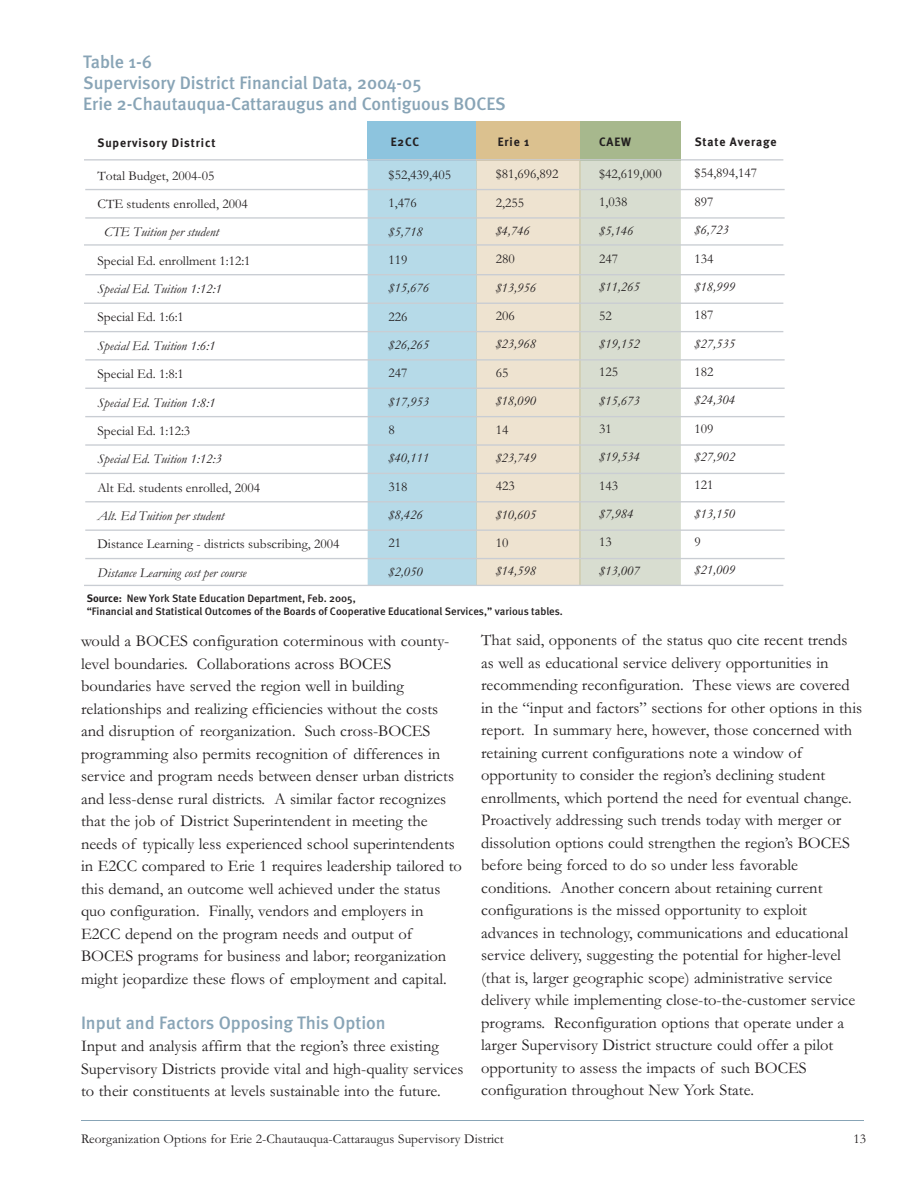
<style>
.page{position:relative;width:918px;height:1188px;background:#fff}
.page>*{position:absolute;margin:0;border:0;box-sizing:border-box;transform-origin:0 0}
.t1{font:500 18px/21px "Meta";color:#88a4b6}
.t2{font:16.5px/22.5px "Garamond";color:#231f20}
.t3{font:13.5px/28.3px "Garamond";color:#231f20}
.t4{font:italic 13.5px "Garamond";color:#231f20}
.t5{font:700 12.15px "Meta";letter-spacing:.075em;color:#231f20}
.t6{font:500 10.8px/12.8px "Meta";color:#231f20}
.s1{font-weight:700}
</style>
<div class="page">
<hr style="left:81px;top:1120px;width:783px;height:1px;background:#88a4b6">
<div style="left:368px;top:161px;width:109px;height:424px;background:#b6dae8"></div>
<div style="left:477px;top:161px;width:102px;height:424px;background:#eee3d0"></div>
<div style="left:581px;top:161px;width:100px;height:424px;background:#d8ddd0"></div>
<hr style="left:579px;top:159px;width:2px;height:427px;background:#d2d0b6">
<div style="left:367px;top:122px;width:111px;height:39px;background:#8dc4de"></div>
<div style="left:476px;top:122px;width:105px;height:39px;background:#dbc18f"></div>
<div style="left:580px;top:122px;width:101px;height:39px;background:#a7b88d"></div>
<hr style="left:85px;top:189px;width:700px;height:1px;background:#c9cdd3">
<hr style="left:84px;top:159px;width:699px;height:2px;background:#c9cdd3">
<hr style="left:85px;top:558px;width:700px;height:1px;background:#c9cdd3">
<hr style="left:85px;top:217px;width:700px;height:2px;background:#c9cdd3">
<hr style="left:85px;top:274px;width:700px;height:1px;background:#c9cdd3">
<hr style="left:85px;top:359px;width:700px;height:2px;background:#c9cdd3">
<hr style="left:85px;top:388px;width:700px;height:1px;background:#c9cdd3">
<hr style="left:85px;top:416px;width:700px;height:1px;background:#c9cdd3">
<hr style="left:85px;top:444px;width:700px;height:2px;background:#c9cdd3">
<hr style="left:85px;top:473px;width:700px;height:1px;background:#c9cdd3">
<hr style="left:85px;top:501px;width:700px;height:1px;background:#c9cdd3">
<hr style="left:85px;top:529px;width:700px;height:2px;background:#c9cdd3">
<hr style="left:84px;top:303px;width:699px;height:1px;background:#c9cdd3">
<hr style="left:84px;top:331px;width:699px;height:1px;background:#c9cdd3">
<hr style="left:84px;top:585px;width:699px;height:1px;background:#c9cdd3">
<hr style="left:84px;top:244px;width:699px;height:2px;background:#c9cdd3">
<p class="t1" style="left:83px;top:53px;width:424px">Table 1-6<br>Supervisory District Financial Data, 2004-05<br>Erie 2-Chautauqua-Cattaraugus and Contiguous BOCES</p>
<p class="t5" style="left:98px;top:138px;width:119px">Supervisory District</p>
<p class="t5" style="left:391px;top:137px;width:30px">E2CC</p>
<p class="t5" style="left:498px;top:137px;width:33px">Erie 1</p>
<p class="t5" style="left:599px;top:137px;width:34px">CAEW</p>
<p class="t5" style="left:695px;top:137px;width:83px">State Average</p>
<p class="t3" style="left:98px;top:163px;width:152px">Total Budget, 2004-05<br>CTE students enrolled, 2004</p>
<p class="t4" style="left:104px;top:228px;width:116px">CTE Tuition per student</p>
<p class="t3" style="left:98px;top:248px;width:155px">Special Ed. enrollment 1:12:1</p>
<p class="t4" style="left:98px;top:284px;width:126px">Special Ed. Tuition 1:12:1</p>
<p class="t3" style="left:98px;top:305px;width:88px">Special Ed. 1:6:1</p>
<p class="t4" style="left:98px;top:341px;width:119px">Special Ed. Tuition 1:6:1</p>
<p class="t3" style="left:98px;top:361px;width:88px">Special Ed. 1:8:1</p>
<p class="t4" style="left:98px;top:398px;width:119px">Special Ed. Tuition 1:8:1</p>
<p class="t3" style="left:98px;top:418px;width:94px">Special Ed. 1:12:3</p>
<p class="t4" style="left:98px;top:454px;width:126px">Special Ed. Tuition 1:12:3</p>
<p class="t3" style="left:98px;top:475px;width:164px">Alt Ed. students enrolled, 2004</p>
<p class="t4" style="left:98px;top:511px;width:128px">Alt. Ed Tuition per student</p>
<p class="t3" style="left:98px;top:531px;width:243px">Distance Learning - districts subscribing, 2004</p>
<p class="t4" style="left:98px;top:568px;width:151px">Distance Learning cost per course</p>
<p class="t3" style="left:389px;top:162px;width:64px">$52,439,405<br>1,476</p>
<p class="t4" style="left:389px;top:227px;width:36px">$5,718</p>
<p class="t3" style="left:389px;top:247px;width:20px">119</p>
<p class="t4" style="left:389px;top:283px;width:42px">$15,676</p>
<p class="t3" style="left:389px;top:304px;width:20px">226</p>
<p class="t4" style="left:389px;top:340px;width:42px">$26,265</p>
<p class="t3" style="left:389px;top:360px;width:20px">247</p>
<p class="t4" style="left:389px;top:397px;width:42px">$17,953</p>
<p class="t3" style="left:389px;top:417px;width:8px">8</p>
<p class="t4" style="left:389px;top:453px;width:42px">$40,111</p>
<p class="t3" style="left:389px;top:474px;width:20px">318</p>
<p class="t4" style="left:389px;top:510px;width:36px">$8,426</p>
<p class="t3" style="left:389px;top:530px;width:14px">21</p>
<p class="t4" style="left:389px;top:567px;width:36px">$2,050</p>
<p class="t3" style="left:496px;top:161px;width:64px">$81,696,892<br>2,255</p>
<p class="t4" style="left:496px;top:226px;width:36px">$4,746</p>
<p class="t3" style="left:496px;top:247px;width:20px">280</p>
<p class="t4" style="left:496px;top:283px;width:42px">$13,956</p>
<p class="t3" style="left:496px;top:303px;width:20px">206</p>
<p class="t4" style="left:496px;top:340px;width:42px">$23,968</p>
<p class="t3" style="left:496px;top:360px;width:14px">65</p>
<p class="t4" style="left:496px;top:396px;width:42px">$18,090</p>
<p class="t3" style="left:496px;top:417px;width:14px">14</p>
<p class="t4" style="left:496px;top:453px;width:42px">$23,749</p>
<p class="t3" style="left:496px;top:473px;width:20px">423</p>
<p class="t4" style="left:496px;top:510px;width:42px">$10,605</p>
<p class="t3" style="left:496px;top:530px;width:14px">10</p>
<p class="t4" style="left:496px;top:566px;width:42px">$14,598</p>
<p class="t6" style="left:87px;top:594px;width:478px"><span class="s1">Source:</span> New York State Education Department, Feb. 2005,<br>“Financial and Statistical Outcomes of the Boards of Cooperative Educational Services,” various tables.</p>
<p class="t3" style="left:599px;top:161px;width:64px">$42,619,000<br>1,038</p>
<p class="t4" style="left:599px;top:226px;width:36px">$5,146</p>
<p class="t3" style="left:599px;top:246px;width:20px">247</p>
<p class="t4" style="left:599px;top:282px;width:42px">$11,265</p>
<p class="t3" style="left:599px;top:303px;width:14px">52</p>
<p class="t4" style="left:599px;top:339px;width:42px">$19,152</p>
<p class="t3" style="left:599px;top:359px;width:20px">125</p>
<p class="t4" style="left:599px;top:396px;width:42px">$15,673</p>
<p class="t3" style="left:599px;top:416px;width:14px">31</p>
<p class="t4" style="left:599px;top:453px;width:42px">$19,534</p>
<p class="t3" style="left:599px;top:473px;width:20px">143</p>
<p class="t4" style="left:599px;top:509px;width:36px">$7,984</p>
<p class="t3" style="left:599px;top:530px;width:14px">13</p>
<p class="t4" style="left:599px;top:566px;width:42px">$13,007</p>
<p class="t3" style="left:695px;top:161px;width:64px">$54,894,147<br>897</p>
<p class="t4" style="left:695px;top:225px;width:36px">$6,723</p>
<p class="t3" style="left:695px;top:246px;width:20px">134</p>
<p class="t4" style="left:695px;top:282px;width:42px">$18,999</p>
<p class="t3" style="left:695px;top:302px;width:20px">187</p>
<p class="t4" style="left:695px;top:339px;width:42px">$27,535</p>
<p class="t3" style="left:695px;top:359px;width:20px">182</p>
<p class="t4" style="left:695px;top:395px;width:42px">$24,304</p>
<p class="t3" style="left:695px;top:416px;width:20px">109</p>
<p class="t4" style="left:695px;top:452px;width:42px">$27,902</p>
<p class="t3" style="left:695px;top:472px;width:20px">121</p>
<p class="t4" style="left:695px;top:509px;width:42px">$13,150</p>
<p class="t3" style="left:695px;top:529px;width:8px">9</p>
<p class="t4" style="left:695px;top:566px;width:42px">$21,009</p>
<p class="t2" style="left:81px;top:632px;width:383px">would a BOCES configuration coterminous with county&shy;level boundaries. Collaborations across BOCES boundaries have served the region well in building relationships and realizing efficiencies without the costs and disruption of reorganization. Such cross-BOCES programming also permits recognition of differences in service and program needs between denser urban districts and less-dense rural districts. A similar factor recognizes that the job of District Superintendent in meeting the needs of typically less experienced school superintendents in E2CC compared to Erie 1 requires leadership tailored to this demand, an outcome well achieved under the status quo configuration. Finally, vendors and employers in E2CC depend on the program needs and output of BOCES programs for business and labor; reorganization might jeopardize these flows of employment and capital.</p>
<p class="t1" style="left:81px;top:1014px;width:306px">Input and Factors Opposing This Option</p>
<p class="t2" style="left:81px;top:1037px;width:384px">Input and analysis affirm that the region’s three existing<br>Supervisory Districts provide vital and high-quality services to their constituents at levels sustainable into the future.</p>
<p class="t2" style="left:481px;top:631px;width:383px">That said, opponents of the status quo cite recent trends as well as educational service delivery opportunities in recommending reconfiguration. These views are covered in the “input and factors” sections for other options in this report. In summary here, however, those concerned with retaining current configurations note a window of opportunity to consider the region’s declining student enrollments, which portend the need for eventual change.<br>Proactively addressing such trends today with merger or dissolution options could strengthen the region’s BOCES before being forced to do so under less favorable conditions. Another concern about retaining current configurations is the missed opportunity to exploit advances in technology, communications and educational service delivery, suggesting the potential for higher-level (that is, larger geographic scope) administrative service delivery while implementing close-to-the-customer service programs. Reconfiguration options that operate under a larger Supervisory District structure could offer a pilot opportunity to assess the impacts of such BOCES configuration throughout New York State.</p>
<p class="t3" style="left:81px;top:1126px;width:424px">Reorganization Options for Erie 2-Chautauqua-Cattaraugus Supervisory District</p>
<p class="t3" style="left:854px;top:1126px;width:14px">13</p>
</div>
